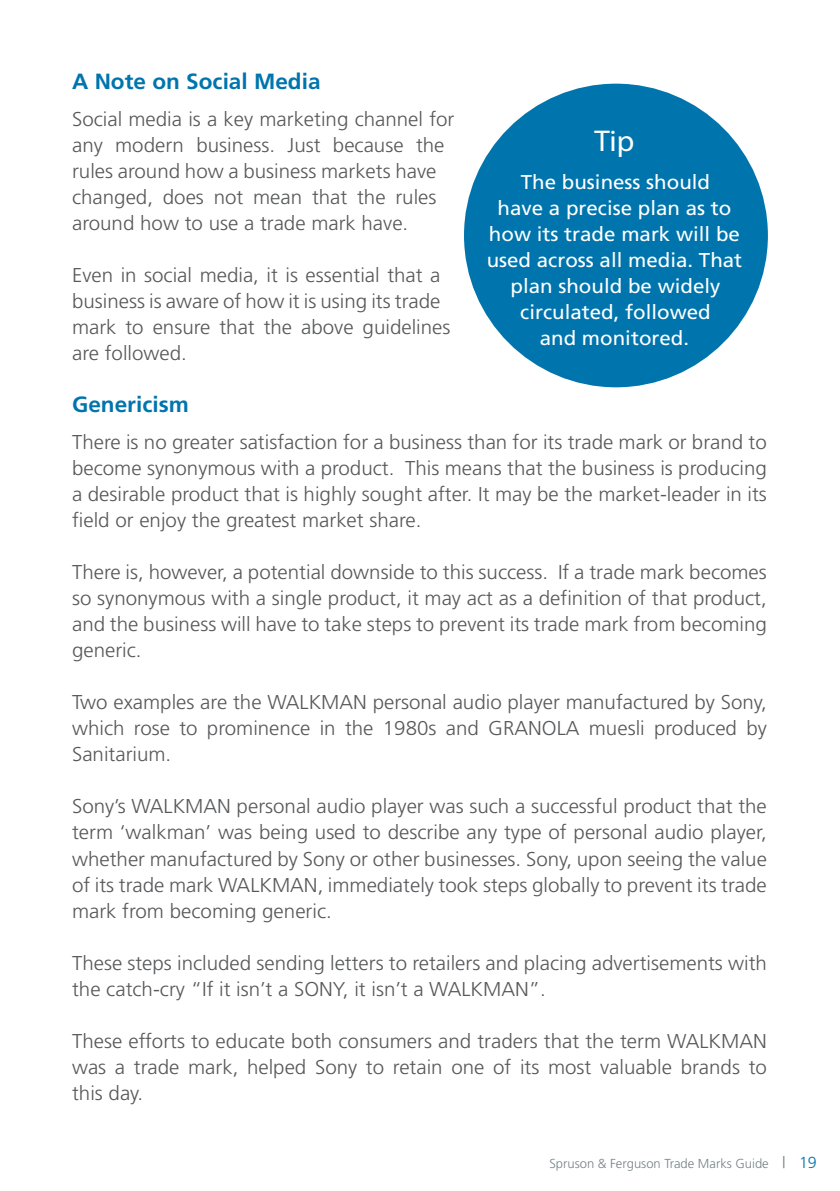
<style>
.page{position:relative;width:840px;height:1191px;background:#fff}
.page>*{position:absolute;margin:0;border:0;box-sizing:border-box;transform-origin:0 0}
.Top_Tip_body{font:30.2px "Myriad Pro";color:#fff}
.Trade_Marks_Guide{font:700 22px "Frutiger";color:#0075ad}
.Trade_Marks_Guide-2{font:300 20px/26px "Frutiger";color:#57585a;text-align:justify}
.Top_Tip_body-2{font:20px/26px "Frutiger";color:#fff;text-align:center}
.t1{font:300 13px "Frutiger";color:#758288}
.s1{font-size:16px}
.s2{font-size:16px;color:#0075ad}
</style>
<div class="page">
<div style="left:470px;top:90px;width:291px;height:291px;background:#0075ad;border-radius:50%"></div>
<div style="left:463px;top:84px;width:304px;height:303px;border:12px solid #0075ad;border-radius:50%"></div>
<p class="Trade_Marks_Guide" style="left:72px;top:68px;width:250px">A Note on Social Media</p>
<p class="Trade_Marks_Guide-2" style="left:72px;top:106px;width:383px;text-align:left">Social media is a key marketing channel for any modern business. Just because the rules around how a business markets have changed, does not mean that the rules around how to use a trade mark have.</p>
<p class="Trade_Marks_Guide-2" style="left:72px;top:262px;width:379px;text-align:left">Even in social media, it is essential that a business is aware of how it is using its trade mark to ensure that the above guidelines are followed.</p>
<p class="Trade_Marks_Guide" style="left:72px;top:391px;width:118px">Genericism</p>
<p class="Trade_Marks_Guide-2" style="left:72px;top:429px;width:696px">There is no greater satisfaction for a business than for its trade mark or brand to become synonymous with a product. This means that the business is producing a desirable product that is highly sought after. It may be the market-leader in its field or enjoy the greatest market share.</p>
<p class="Trade_Marks_Guide-2" style="left:72px;top:559px;width:696px">There is, however, a potential downside to this success. If a trade mark becomes so synonymous with a single product, it may act as a definition of that product, and the business will have to take steps to prevent its trade mark from becoming generic.</p>
<p class="Trade_Marks_Guide-2" style="left:72px;top:689px;width:696px">Two examples are the WALKMAN personal audio player manufactured by Sony, which rose to prominence in the 1980s and GRANOLA muesli produced by Sanitarium.</p>
<p class="Trade_Marks_Guide-2" style="left:72px;top:793px;width:696px">Sony’s WALKMAN personal audio player was such a successful product that the term ‘walkman’ was being used to describe any type of personal audio player, whether manufactured by Sony or other businesses. Sony, upon seeing the value of its trade mark WALKMAN, immediately took steps globally to prevent its trade mark from becoming generic.</p>
<p class="Trade_Marks_Guide-2" style="left:72px;top:949px;width:696px">These steps included sending letters to retailers and placing advertisements with the catch-cry “If it isn’t a SONY, it isn’t a WALKMAN”.</p>
<p class="Trade_Marks_Guide-2" style="left:72px;top:1027px;width:696px">These efforts to educate both consumers and traders that the term WALKMAN was a trade mark, helped Sony to retain one of its most valuable brands to this day.</p>
<p class="Top_Tip_body" style="left:594px;top:122px;width:41px">Tip</p>
<p class="Top_Tip_body-2" style="left:486px;top:169px;width:257px">The business should<br>have a precise plan as to how its trade mark will be used across all media. That plan should be widely circulated, followed<br>and monitored.</p>
<p class="t1" style="left:549px;top:1155px;width:269px">Spruson &amp; Ferguson Trade Marks Guide <span class="s1">|</span> <span class="s2">19</span></p>
</div>
